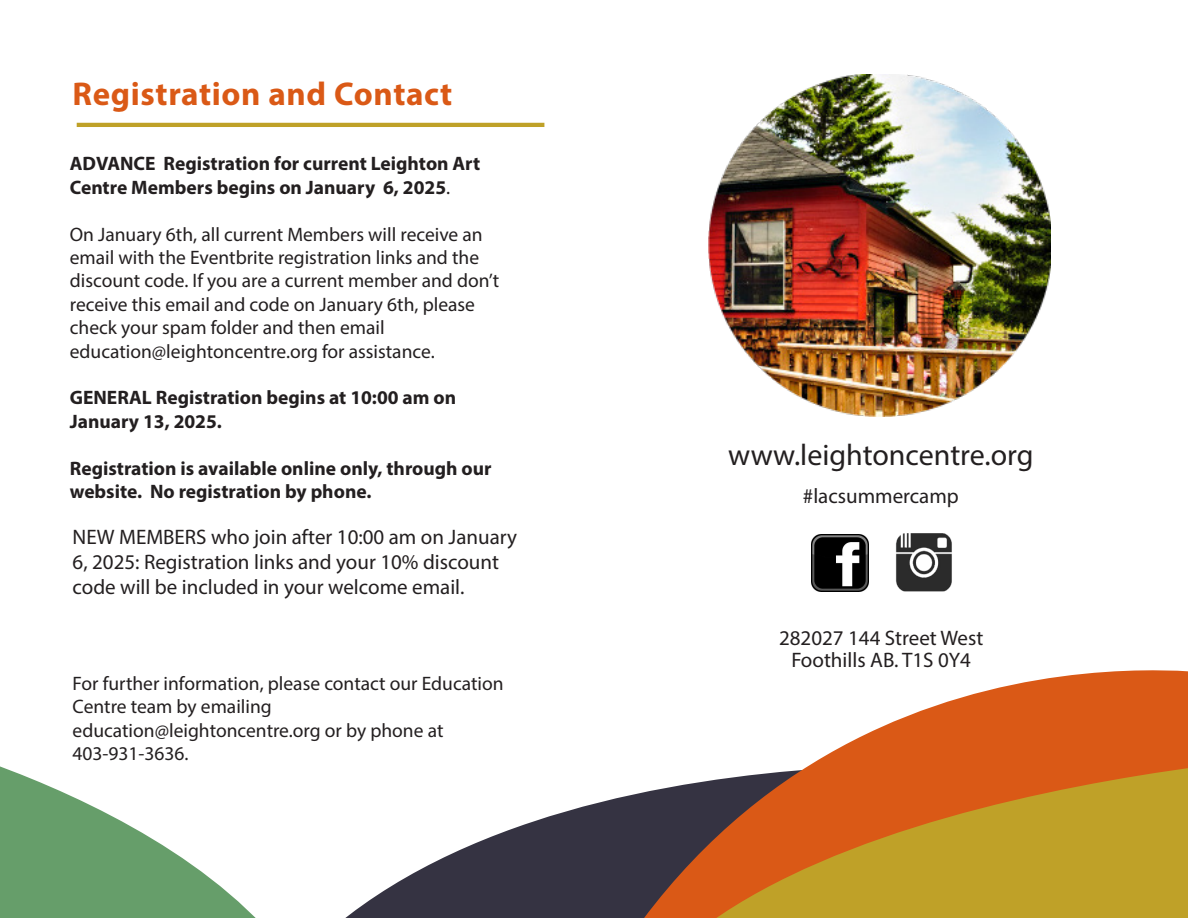
<style>
.page{position:relative;width:1188px;height:918px;background:#fff}
.page>*{position:absolute;margin:0;border:0;box-sizing:border-box;transform-origin:0 0}
.t1{font:700 33px "Myriad Pro";letter-spacing:.02em;color:#da5916}
.t2{font:30px "Myriad Pro";color:#231f20}
.t3{font:21px/25.2px "Myriad Pro";color:#231f20}
.t4{font:19.5px/23.4px "Myriad Pro";color:#231f20}
.t5{font:700 19.5px/23.4px "Myriad Pro";color:#231f20}
.s1{font-weight:400}
</style>
<div class="page">
<img style="left:708px;top:74px;width:343px;height:342px">
<img style="left:811px;top:534px;width:58px;height:57px">
<img style="left:895px;top:534px;width:57px;height:58px">
<svg style="left:0;top:766px;width:238px;height:152px;fill:#669e6a"></svg>
<svg style="left:238px;top:808px;width:338px;height:110px"></svg>
<svg style="left:576px;top:670px;width:612px;height:248px"></svg>
<svg style="left:616px;top:750px;width:572px;height:168px;background:#ba7f33"></svg>
<hr style="left:77px;top:123px;width:467px;height:4px;background:#bfa128">
<h1 class="t1" style="left:73px;top:72px;width:381px">Registration and Contact</h1>
<p class="t5" style="left:70px;top:152px;width:412px">ADVANCE Registration for current Leighton Art<br>Centre Members begins on January 6, 2025<span class="s1">.</span></p>
<p class="t4" style="left:70px;top:222px;width:431px">On January 6th, all current Members will receive an email with the Eventbrite registration links and the discount code. If you are a current member and don’t receive this email and code on January 6th, please check your spam folder and then email education@leightoncentre.org for assistance.</p>
<p class="t5" style="left:70px;top:386px;width:388px">GENERAL Registration begins at 10:00 am on<br>January 13, 2025.</p>
<p class="t5" style="left:70px;top:456px;width:423px">Registration is available online only, through our website. No registration by phone.</p>
<p class="t3" style="left:73px;top:524px;width:446px">NEW MEMBERS who join after 10:00 am on January<br>6, 2025: Registration links and your 10% discount code will be included in your welcome email.</p>
<p class="t4" style="left:73px;top:671px;width:433px">For further information, please contact our Education Centre team by emailing education@leightoncentre.org or by phone at 403-931-3636.</p>
<h2 class="t2" style="left:728px;top:437px;width:307px">www.leightoncentre.org</h2>
<p class="t3" style="left:803px;top:483px;width:158px">#lacsummercamp</p>
<p class="t3" style="left:779px;top:626px;width:206px;line-height:22.8px;text-align:center">282027 144 Street West<br>Foothills AB. T1S 0Y4</p>
</div>
